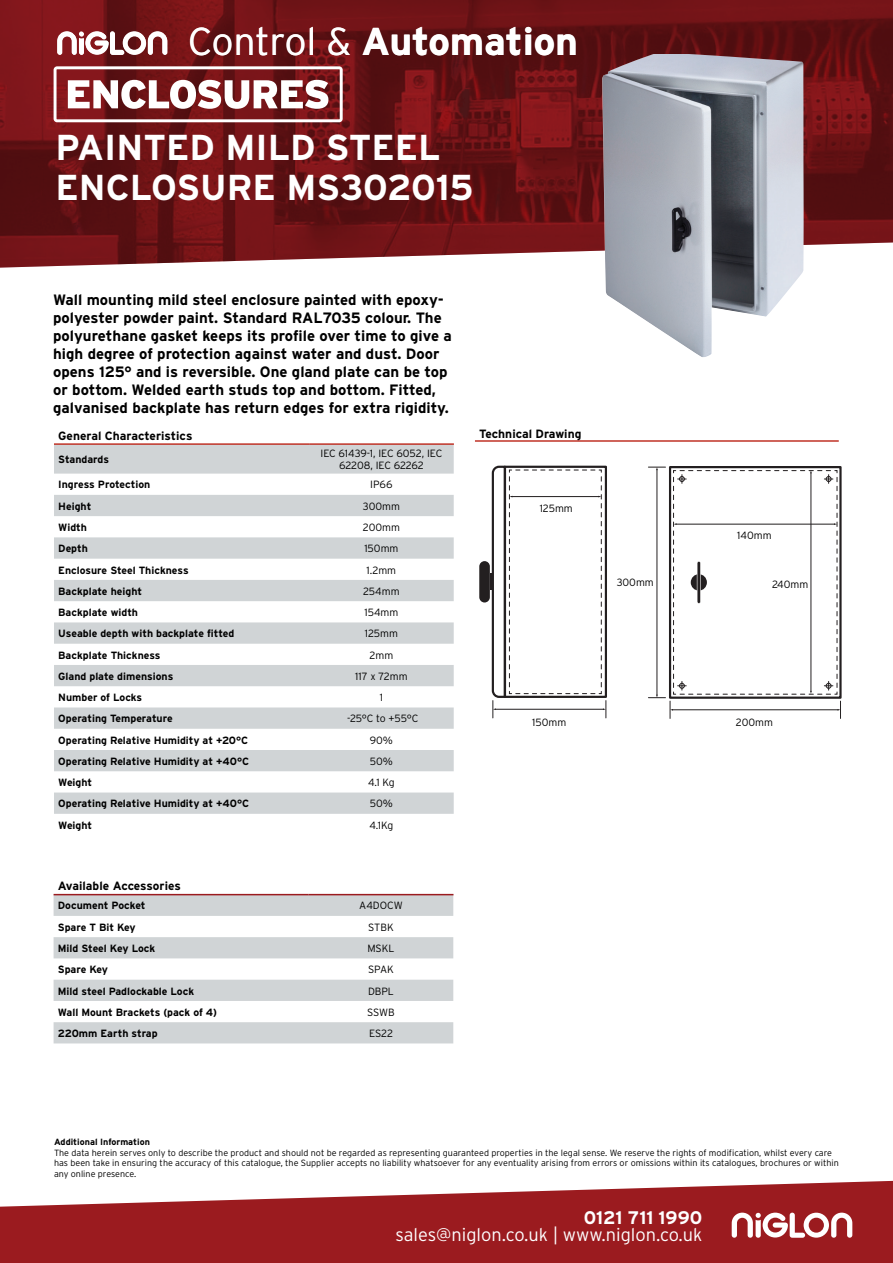
<style>
.page{position:relative;width:893px;height:1263px;background:#fff}
.page>*{position:absolute;margin:0;border:0;box-sizing:border-box;transform-origin:0 0}
.t1{font:700 38.7px "Interstate";color:#fff}
.t2{font:700 36px/40.5px "Interstate";color:#fff}
.t3{font:300 18.15px "Interstate";color:#fff}
.t4{font:700 18.15px "Interstate";color:#fff}
.t5{font:700 15px/18px "Interstate";color:#000}
.t6{font:700 12px "Interstate";color:#000}
.t7{font:700 10.5px "Interstate";color:#000}
.t8{font:300 10.5px/12.6px "Interstate";color:#000;text-align:center}
.t9{font:300 9px/10.8px "Interstate";color:#000}
.t10{font:700 9px "Interstate";color:#000}
.s1{font-weight:300}
</style>
<div class="page">
<img style="left:0;top:0;width:893px;height:268px">
<svg style="left:57px;top:31px;width:110px;height:24px"></svg>
<svg style="left:0;top:1180px;width:893px;height:83px;fill:#9b1b1f"></svg>
<svg style="left:732px;top:1212px;width:120px;height:26px"></svg>
<svg style="left:54px;top:66px;width:289px;height:56px"></svg>
<svg style="left:54px;top:445px;width:400px;height:369px;fill:#d0d4d6"></svg>
<hr style="left:54px;top:443px;width:255px;height:2px;background:#c03226">
<hr style="left:309px;top:443px;width:145px;height:2px;background:#c03226">
<svg style="left:54px;top:895px;width:399px;height:148px;fill:#d0d4d6"></svg>
<hr style="left:54px;top:894px;width:255px;height:1px;background:#9b1b1f">
<hr style="left:309px;top:894px;width:144px;height:1px;background:#9b1b1f">
<hr style="left:475px;top:440px;width:364px;height:2px;background:#c03226">
<img style="left:602px;top:54px;width:202px;height:303px">
<svg style="left:648px;top:467px;width:193px;height:251px"></svg>
<div style="left:479px;top:561px;width:11px;height:41px;background:#231f20;border-radius:5px"></div>
<svg style="left:490px;top:465px;width:117px;height:253px"></svg>
<h1 class="t1" style="left:188px;top:20px;width:392px"><span class="s1">Control &amp;</span> Automation</h1>
<h2 class="t2" style="left:55px;top:126px;width:420px">PAINTED MILD STEEL<br>ENCLOSURE MS302015</h2>
<p class="t5" style="left:53px;top:291px;width:400px">Wall mounting mild steel enclosure painted with epoxy&shy;polyester powder paint. Standard RAL7035 colour. The polyurethane gasket keeps its profile over time to give a high degree of protection against water and dust. Door opens 125° and is reversible. One gland plate can be top or bottom. Welded earth studs top and bottom. Fitted, galvanised backplate has return edges for extra rigidity.</p>
<p class="t6" style="left:58px;top:429px;width:136px">General Characteristics</p>
<p class="t7" style="left:58px;top:453px;width:52px">Standards</p>
<p class="t8" style="left:320px;top:447px;width:123px">IEC 61439-1, IEC 6052, IEC<br>62208, IEC 62262</p>
<p class="t7" style="left:58px;top:479px;width:94px">Ingress Protection</p>
<p class="t8" style="left:370px;top:478px;width:24px">IP66</p>
<p class="t7" style="left:58px;top:500px;width:35px">Height</p>
<p class="t8" style="left:363px;top:500px;width:39px">300mm</p>
<p class="t7" style="left:58px;top:521px;width:30px">Width</p>
<p class="t8" style="left:363px;top:521px;width:39px">200mm</p>
<p class="t7" style="left:58px;top:543px;width:31px">Depth</p>
<p class="t8" style="left:364px;top:542px;width:36px">150mm</p>
<p class="t7" style="left:58px;top:564px;width:132px">Enclosure Steel Thickness</p>
<p class="t8" style="left:367px;top:563px;width:31px">1.2mm</p>
<p class="t7" style="left:58px;top:585px;width:85px">Backplate height</p>
<p class="t8" style="left:363px;top:585px;width:38px">254mm</p>
<p class="t7" style="left:58px;top:606px;width:81px">Backplate width</p>
<p class="t8" style="left:364px;top:606px;width:35px">154mm</p>
<p class="t7" style="left:58px;top:628px;width:178px">Useable depth with backplate fitted</p>
<p class="t8" style="left:365px;top:627px;width:35px">125mm</p>
<p class="t7" style="left:58px;top:649px;width:104px">Backplate Thickness</p>
<p class="t8" style="left:370px;top:648px;width:25px">2mm</p>
<p class="t7" style="left:58px;top:670px;width:117px">Gland plate dimensions</p>
<p class="t8" style="left:355px;top:670px;width:54px">117 x 72mm</p>
<p class="t7" style="left:58px;top:691px;width:85px">Number of Locks</p>
<p class="t8" style="left:380px;top:691px;width:5px">1</p>
<p class="t7" style="left:58px;top:713px;width:116px">Operating Temperature</p>
<p class="t8" style="left:347px;top:712px;width:73px">-25°C to +55°C</p>
<p class="t7" style="left:58px;top:734px;width:192px">Operating Relative Humidity at +20°C</p>
<p class="t8" style="left:370px;top:733px;width:25px">90%</p>
<p class="t7" style="left:58px;top:755px;width:192px">Operating Relative Humidity at +40°C</p>
<p class="t8" style="left:370px;top:755px;width:25px">50%</p>
<p class="t7" style="left:58px;top:776px;width:35px">Weight</p>
<p class="t8" style="left:368px;top:776px;width:28px">4.1 Kg</p>
<p class="t7" style="left:58px;top:798px;width:192px">Operating Relative Humidity at +40°C</p>
<p class="t8" style="left:370px;top:797px;width:25px">50%</p>
<p class="t7" style="left:58px;top:819px;width:35px">Weight</p>
<p class="t8" style="left:369px;top:818px;width:26px">4.1Kg</p>
<p class="t6" style="left:58px;top:879px;width:125px">Available Accessories</p>
<p class="t7" style="left:58px;top:900px;width:89px">Document Pocket</p>
<p class="t8" style="left:359px;top:899px;width:45px">A4DOCW</p>
<p class="t7" style="left:58px;top:921px;width:80px">Spare T Bit Key</p>
<p class="t8" style="left:368px;top:921px;width:27px">STBK</p>
<p class="t7" style="left:58px;top:942px;width:99px">Mild Steel Key Lock</p>
<p class="t8" style="left:367px;top:942px;width:29px">MSKL</p>
<p class="t7" style="left:58px;top:964px;width:52px">Spare Key</p>
<p class="t8" style="left:368px;top:963px;width:27px">SPAK</p>
<p class="t7" style="left:58px;top:985px;width:138px">Mild steel Padlockable Lock</p>
<p class="t8" style="left:368px;top:984px;width:28px">DBPL</p>
<p class="t7" style="left:58px;top:1006px;width:161px">Wall Mount Brackets (pack of 4)</p>
<p class="t8" style="left:367px;top:1006px;width:29px">SSWB</p>
<p class="t7" style="left:58px;top:1027px;width:101px">220mm Earth strap</p>
<p class="t8" style="left:369px;top:1027px;width:25px">ES22</p>
<p class="t6" style="left:479px;top:427px;width:104px">Technical Drawing</p>
<p class="t8" style="left:540px;top:502px;width:35px">125mm</p>
<p class="t8" style="left:617px;top:576px;width:39px">300mm</p>
<p class="t8" style="left:737px;top:529px;width:36px">140mm</p>
<p class="t8" style="left:772px;top:578px;width:38px">240mm</p>
<p class="t8" style="left:532px;top:716px;width:36px">150mm</p>
<p class="t8" style="left:736px;top:716px;width:39px">200mm</p>
<p class="t10" style="left:54px;top:1136px;width:98px">Additional Information</p>
<p class="t9" style="left:54px;top:1147px;width:786px">The data herein serves only to describe the product and should not be regarded as representing guaranteed properties in the legal sense. We reserve the rights of modification, whilst every care has been take in ensuring the accuracy of this catalogue, the Supplier accepts no liability whatsoever for any eventuality arising from errors or omissions within its catalogues, brochures or within any online presence.</p>
<h3 class="t4" style="left:584px;top:1207px;width:120px">0121 711 1990</h3>
<h3 class="t3" style="left:395px;top:1224px;width:308px">sales@niglon.co.uk | www.niglon.co.uk</h3>
</div>
